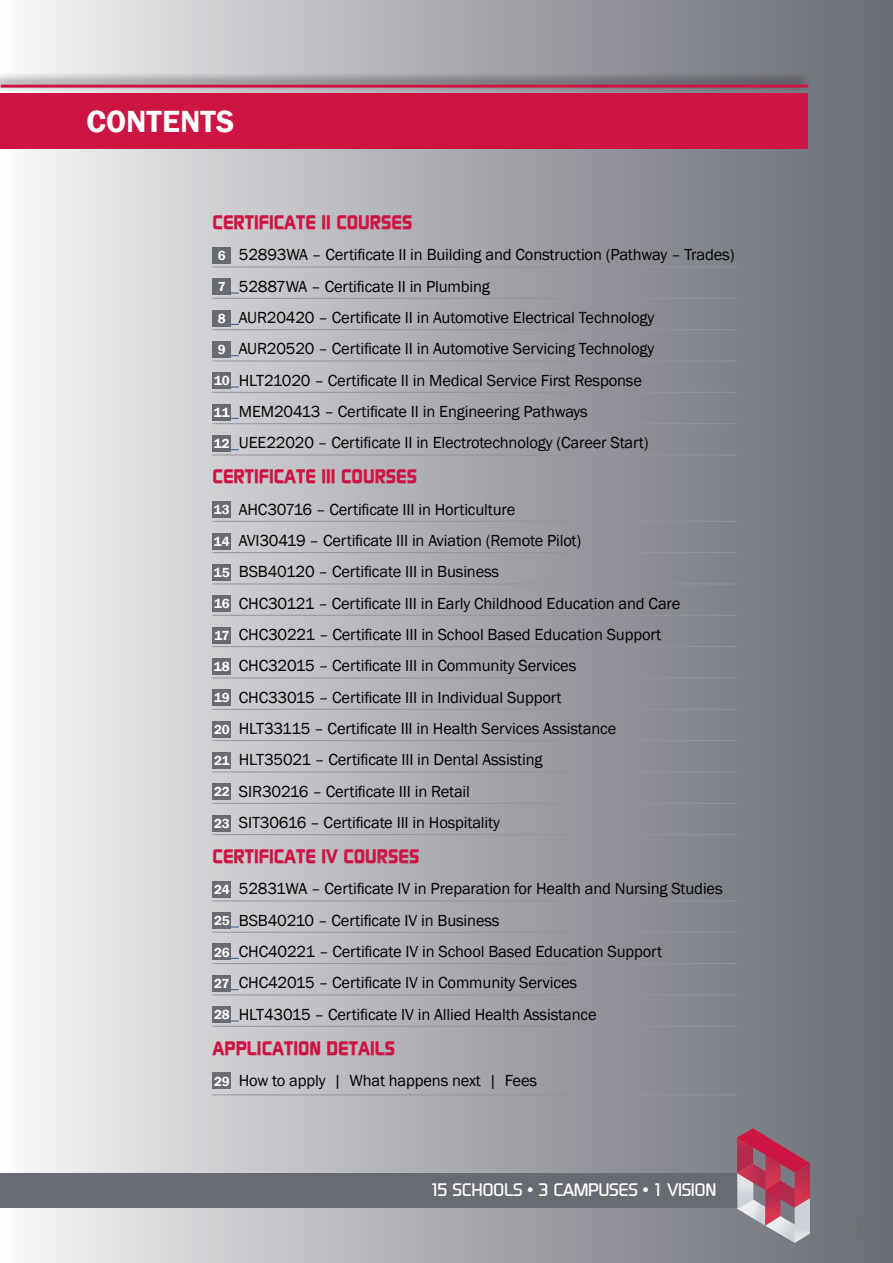
<style>
.page{position:relative;width:893px;height:1263px;background:#fff}
.page>*{position:absolute;margin:0;border:0;box-sizing:border-box;transform-origin:0 0}
.t1{font:600 31.5px "Franklin Gothic";color:#fff}
.t2{font:700 19.5px "Continuum";color:#cd1543}
.t3{font:500 18px "Continuum";letter-spacing:-.02em;color:#fff}
.t4{font:16.5px/31.3px "Franklin Gothic";letter-spacing:-.01em;color:#000}
.s1{font-weight:600;font-size:13.5px;color:#fff}
.s2{font-family:"Bahamas Plain";font-weight:400}
</style>
<div class="page">
<div style="left:0;top:0;width:893px;height:1263px;background:linear-gradient(to right,#f3f3f4,#666871)"></div>
<div style="left:0;top:1173px;width:737px;height:35px;background:#696b73"></div>
<svg style="left:737px;top:1128px;width:73px;height:115px;background:#ad6b7e"></svg>
<hr style="left:213px;top:267px;width:524px;height:1px;background:#939598">
<hr style="left:213px;top:298px;width:524px;height:1px;background:#939598">
<hr style="left:213px;top:329px;width:524px;height:1px;background:#939598">
<hr style="left:213px;top:361px;width:524px;height:1px;background:#939598">
<hr style="left:213px;top:392px;width:524px;height:1px;background:#939598">
<hr style="left:213px;top:423px;width:524px;height:1px;background:#939598">
<hr style="left:213px;top:455px;width:524px;height:1px;background:#939598">
<hr style="left:213px;top:521px;width:524px;height:1px;background:#939598">
<hr style="left:213px;top:552px;width:524px;height:1px;background:#939598">
<hr style="left:213px;top:584px;width:524px;height:1px;background:#939598">
<hr style="left:213px;top:615px;width:524px;height:1px;background:#939598">
<hr style="left:213px;top:646px;width:524px;height:1px;background:#939598">
<hr style="left:213px;top:678px;width:524px;height:1px;background:#939598">
<hr style="left:213px;top:709px;width:524px;height:1px;background:#939598">
<hr style="left:213px;top:740px;width:524px;height:1px;background:#939598">
<hr style="left:213px;top:772px;width:524px;height:1px;background:#939598">
<hr style="left:213px;top:803px;width:524px;height:1px;background:#939598">
<hr style="left:213px;top:834px;width:524px;height:1px;background:#939598">
<hr style="left:213px;top:901px;width:524px;height:1px;background:#939598">
<hr style="left:213px;top:932px;width:524px;height:1px;background:#939598">
<hr style="left:213px;top:963px;width:524px;height:1px;background:#939598">
<hr style="left:213px;top:995px;width:524px;height:1px;background:#939598">
<hr style="left:213px;top:1026px;width:524px;height:1px;background:#939598">
<hr style="left:213px;top:1094px;width:524px;height:1px;background:#939598">
<div style="left:213px;top:247px;width:18px;height:16px;background:#696b73"></div>
<div style="left:213px;top:279px;width:18px;height:16px;background:#696b73"></div>
<div style="left:213px;top:310px;width:18px;height:16px;background:#696b73"></div>
<div style="left:213px;top:341px;width:18px;height:16px;background:#696b73"></div>
<div style="left:213px;top:373px;width:18px;height:16px;background:#696b73"></div>
<div style="left:213px;top:404px;width:18px;height:16px;background:#696b73"></div>
<div style="left:213px;top:435px;width:18px;height:16px;background:#696b73"></div>
<div style="left:213px;top:502px;width:18px;height:16px;background:#696b73"></div>
<div style="left:213px;top:533px;width:18px;height:16px;background:#696b73"></div>
<div style="left:213px;top:564px;width:18px;height:16px;background:#696b73"></div>
<div style="left:213px;top:596px;width:18px;height:16px;background:#696b73"></div>
<div style="left:213px;top:627px;width:18px;height:16px;background:#696b73"></div>
<div style="left:213px;top:658px;width:18px;height:16px;background:#696b73"></div>
<div style="left:213px;top:690px;width:18px;height:16px;background:#696b73"></div>
<div style="left:213px;top:721px;width:18px;height:16px;background:#696b73"></div>
<div style="left:213px;top:752px;width:18px;height:16px;background:#696b73"></div>
<div style="left:213px;top:784px;width:18px;height:16px;background:#696b73"></div>
<div style="left:213px;top:815px;width:18px;height:16px;background:#696b73"></div>
<div style="left:213px;top:881px;width:18px;height:16px;background:#696b73"></div>
<div style="left:213px;top:912px;width:18px;height:17px;background:#696b73"></div>
<div style="left:213px;top:944px;width:18px;height:16px;background:#696b73"></div>
<div style="left:213px;top:975px;width:18px;height:16px;background:#696b73"></div>
<div style="left:213px;top:1006px;width:18px;height:17px;background:#696b73"></div>
<div style="left:213px;top:1073px;width:18px;height:16px;background:#696b73"></div>
<div style="left:1px;top:94px;width:807px;height:55px;background:#cd1543"></div>
<div style="left:0;top:72px;width:812px;height:20px;background:#000;opacity:.75"></div>
<hr style="left:1px;top:85px;width:807px;height:3px;background:#cd1543">
<h1 class="t1" style="left:86px;top:102px;width:150px">CONTENTS</h1>
<p class="t2" style="left:213px;top:209px;width:201px">CERTIFICATE II COURSES</p>
<p class="t4" style="left:214px;top:240px;width:522px"><span class="s1">6</span> 52893WA – Certificate II in Building and Construction (Pathway – Trades)<br><span class="s1">7</span> 52887WA – Certificate II in Plumbing<br><span class="s1">8</span> AUR20420 – Certificate II in Automotive Electrical Technology<br><span class="s1">9</span> AUR20520 – Certificate II in Automotive Servicing Technology<br><span class="s1">10</span> HLT21020 – Certificate II in Medical Service First Response<br><span class="s1">11</span> MEM20413 – Certificate II in Engineering Pathways<br><span class="s1">12</span> UEE22020 – Certificate II in Electrotechnology (Career Start)</p>
<p class="t2" style="left:213px;top:464px;width:206px">CERTIFICATE III COURSES</p>
<p class="t4" style="left:214px;top:494px;width:468px"><span class="s1">13</span> AHC30716 – Certificate III in Horticulture<br><span class="s1">14</span> AVI30419 – Certificate III in Aviation (Remote Pilot)<br><span class="s1">15</span> BSB40120 – Certificate III in Business<br><span class="s1">16</span> CHC30121 – Certificate III in Early Childhood Education and Care <span class="s1">17</span> CHC30221 – Certificate III in School Based Education Support <span class="s1">18</span> CHC32015 – Certificate III in Community Services<br><span class="s1">19</span> CHC33015 – Certificate III in Individual Support<br><span class="s1">20</span> HLT33115 – Certificate III in Health Services Assistance<br><span class="s1">21</span> HLT35021 – Certificate III in Dental Assisting<br><span class="s1">22</span> SIR30216 – Certificate III in Retail<br><span class="s1">23</span> SIT30616 – Certificate III in Hospitality</p>
<p class="t2" style="left:213px;top:843px;width:208px">CERTIFICATE IV COURSES</p>
<p class="t4" style="left:214px;top:873px;width:510px"><span class="s1">24</span> 52831WA – Certificate IV in Preparation for Health and Nursing Studies <span class="s1">25</span> BSB40210 – Certificate IV in Business<br><span class="s1">26</span> CHC40221 – Certificate IV in School Based Education Support<br><span class="s1">27</span> CHC42015 – Certificate IV in Community Services<br><span class="s1">28</span> HLT43015 – Certificate IV in Allied Health Assistance</p>
<p class="t2" style="left:213px;top:1035px;width:184px">APPLICATION DETAILS</p>
<p class="t4" style="left:214px;top:1065px;width:325px"><span class="s1">29</span> How to apply | What happens next | Fees</p>
<p class="t3" style="left:430px;top:1178px;width:288px"><span class="s2">1</span>5 SCHOOLS • 3 CAMPUSES • <span class="s2">1</span> VISION</p>
</div>
